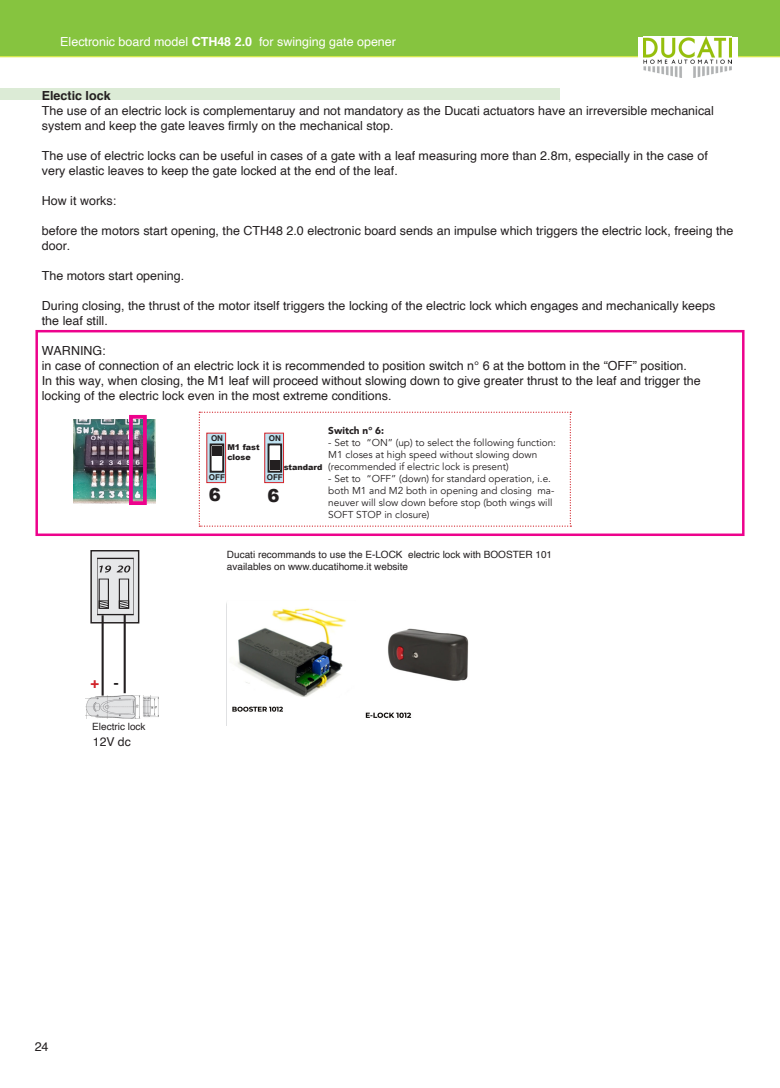
<style>
.page{position:relative;width:780px;height:1088px;background:#fff}
.page>*{position:absolute;margin:0;border:0;box-sizing:border-box;transform-origin:0 0}
.t1{font:900 18px "Arial";color:#231f20}
.t2{font:700 14.62px "Helvetica";color:#d1232a}
.t3{font:700 14.62px "Helvetica";color:#231f20}
.Normale{font:12.5px/15px "Helvetica";color:#231f20}
.t4{font:12.5px "Helvetica";color:#fff}
.t5{font:700 12.5px "Helvetica";color:#231f20}
.t6{font:12.12px "Helvetica";color:#231f20}
.t7{font:10px/12px "Avenir";color:#231f20}
.t8{font:10px "Helvetica";color:#231f20}
.t9{font:900 10px "Avenir";color:#231f20}
.t10{font:900 8px/9.6px "Arial";color:#231f20}
.t11{font:700 8px "Helvetica";color:#231f20}
.s1{font-weight:700}
</style>
<div class="page">
<div style="left:0;top:0;width:780px;height:57px;background:#86c43f"></div>
<div style="left:638px;top:37px;width:99px;height:41px;background:#fff"></div>
<img style="left:643px;top:37px;width:88px;height:41px">
<div style="left:0;top:89px;width:559px;height:11px;background:#dcebd6"></div>
<img style="left:86px;top:695px;width:73px;height:24px">
<div style="left:91px;top:551px;width:48px;height:72px;background:#e6e7e9"></div>
<div style="left:90px;top:550px;width:49px;height:73px;border:1px solid #231f20"></div>
<hr style="left:102px;top:615px;width:2px;height:81px;background:#231f20">
<hr style="left:124px;top:615px;width:2px;height:78px;background:#231f20">
<svg style="left:97px;top:558px;width:37px;height:57px"></svg>
<img style="left:74px;top:420px;width:81px;height:84px">
<div style="left:129px;top:415px;width:18px;height:90px;border:4px solid #ed028c"></div>
<div style="left:35px;top:330px;width:709px;height:206px;border:2px solid #ed028c"></div>
<svg style="left:199px;top:412px;width:372px;height:115px"></svg>
<div style="left:264px;top:433px;width:20px;height:50px;background:#bfe2f1;border:1px solid #d1232a"></div>
<div style="left:268px;top:444px;width:13px;height:28px;background:#fff"></div>
<div style="left:267px;top:443px;width:15px;height:30px;border:2px solid #231f20"></div>
<div style="left:270px;top:460px;width:9px;height:10px;background:#231f20"></div>
<div style="left:207px;top:433px;width:19px;height:50px;background:#bfe2f1;border:1px solid #d1232a"></div>
<div style="left:210px;top:444px;width:13px;height:28px;background:#fff"></div>
<div style="left:210px;top:443px;width:14px;height:30px;border:2px solid #231f20"></div>
<div style="left:212px;top:446px;width:9px;height:10px;background:#231f20"></div>
<img style="left:232px;top:608px;width:114px;height:104px">
<img style="left:365px;top:628px;width:104px;height:90px">
<p class="t4" style="left:60px;top:32px;width:337px">Electronic board model <span class="s1">CTH48 2.0</span> for swinging gate opener</p>
<p class="t5" style="left:42px;top:86px;width:70px">Electic lock</p>
<p class="Normale" style="left:42px;top:103px;width:673px">The use of an electric lock is complementaruy and not mandatory as the Ducati actuators have an irreversible mechanical system and keep the gate leaves firmly on the mechanical stop.</p>
<p class="Normale" style="left:42px;top:148px;width:667px">The use of electric locks can be useful in cases of a gate with a leaf measuring more than 2.8m, especially in the case of very elastic leaves to keep the gate locked at the end of the leaf.</p>
<p class="Normale" style="left:42px;top:193px;width:76px">How it works:</p>
<p class="Normale" style="left:42px;top:223px;width:693px">before the motors start opening, the CTH48 2.0 electronic board sends an impulse which triggers the electric lock, freeing the door.</p>
<p class="Normale" style="left:42px;top:268px;width:144px">The motors start opening.</p>
<p class="Normale" style="left:42px;top:298px;width:675px">During closing, the thrust of the motor itself triggers the locking of the electric lock which engages and mechanically keeps the leaf still.</p>
<p class="Normale" style="left:42px;top:343px;width:65px">WARNING:</p>
<p class="Normale" style="left:42px;top:358px;width:646px">in case of connection of an electric lock it is recommended to position switch n° 6 at the bottom in the “OFF” position.</p>
<p class="Normale" style="left:42px;top:373px;width:660px">In this way, when closing, the M1 leaf will proceed without slowing down to give greater thrust to the leaf and trigger the locking of the electric lock even in the most extreme conditions.</p>
<p class="t9" style="left:328px;top:422px;width:57px">Switch n° 6:</p>
<p class="t7" style="left:328px;top:436px;width:229px">- Set to “ON” (up) to select the following function:<br>M1 closes at high speed without slowing down (recommended if electric lock is present)</p>
<p class="t7" style="left:328px;top:472px;width:227px">- Set to “OFF” (down) for standard operation, i.e. both M1 and M2 both in opening and closing ma&shy;neuver will slow down before stop (both wings will SOFT STOP in closure)</p>
<p class="t11" style="left:211px;top:432px;width:14px">ON</p>
<p class="t11" style="left:209px;top:470px;width:18px">OFF</p>
<p class="t1" style="left:209px;top:482px;width:14px">6</p>
<p class="t11" style="left:269px;top:432px;width:14px">ON</p>
<p class="t11" style="left:267px;top:470px;width:18px">OFF</p>
<p class="t1" style="left:267px;top:482px;width:14px">6</p>
<p class="t10" style="left:227px;top:442px;width:34px">M1 fast close</p>
<p class="t10" style="left:284px;top:462px;width:40px">standard</p>
<p class="t2" style="left:90px;top:671px;width:10px">+</p>
<p class="t3" style="left:114px;top:671px;width:6px">-</p>
<p class="t8" style="left:92px;top:719px;width:55px">Electric lock</p>
<p class="t6" style="left:93px;top:733px;width:39px">12V dc</p>
<p class="t8" style="left:227px;top:546px;width:327px">Ducati recommands to use the E-LOCK electric lock with BOOSTER 101</p>
<p class="t8" style="left:227px;top:558px;width:183px">availables on www.ducatihome.it website</p>
<p class="Normale" style="left:35px;top:1039px;width:15px">24</p>
</div>
